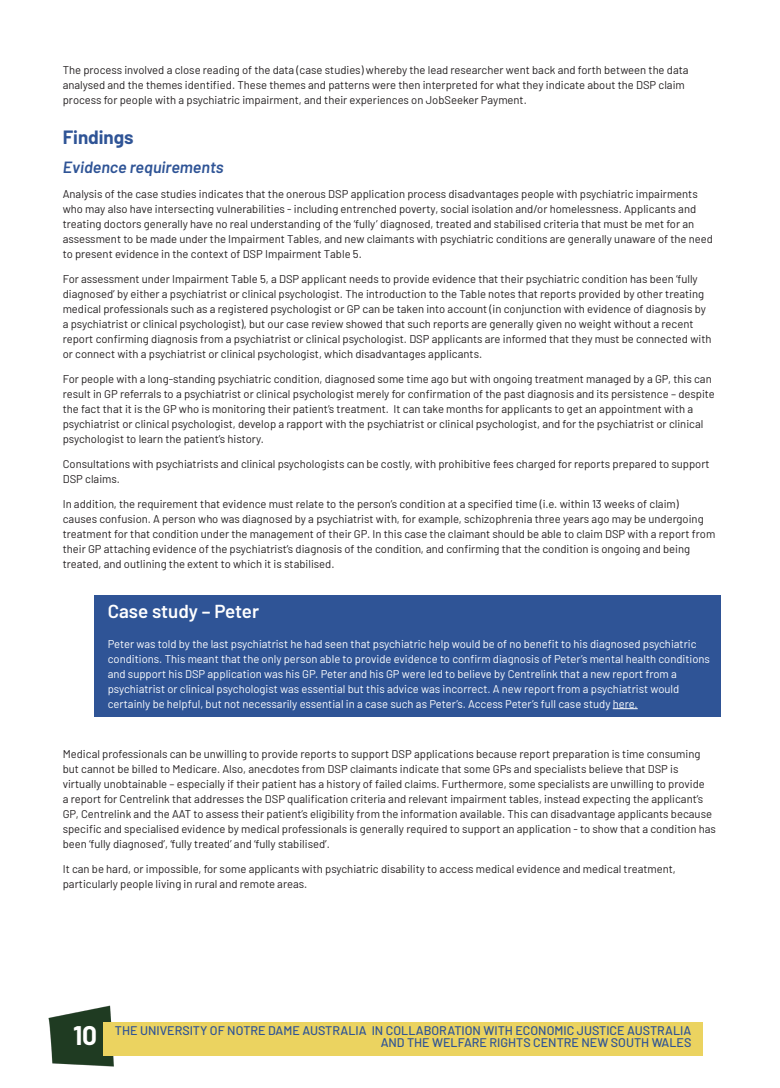
<style>
.page{position:relative;width:780px;height:1088px;background:#fff}
.page>*{position:absolute;margin:0;border:0;box-sizing:border-box;transform-origin:0 0}
.t1{font:600 18.75px "Barlow";color:#fff}
.t2{font:700 18.75px "Barlow";color:#2f5496}
.t3{font:italic 600 16.25px "Barlow";color:#2f5496}
.t4{font:500 12.5px/12.5px "Barlow";color:#2f5496;text-align:right}
.t5{font:11.25px/15px "Barlow";color:#231f20}
.t6{font:11.25px/15px "Barlow";color:#fff}
.s1{font-weight:700;font-size:26.25px;color:#fff}
</style>
<div class="page">
<div style="left:685px;top:1022px;width:17px;height:34px;background:#ebd360"></div>
<img style="left:48px;top:1005px;width:66px;height:62px">
<div style="left:103px;top:1022px;width:588px;height:34px;background:#ebd360"></div>
<div style="left:95px;top:595px;width:625px;height:122px;background:#2f5496"></div>
<svg style="left:612px;top:708px;width:25px;height:1px"></svg>
<p class="t5" style="left:63px;top:62px;width:627px">The process involved a close reading of the data (case studies) whereby the lead researcher went back and forth between the data analysed and the themes identified. These themes and patterns were then interpreted for what they indicate about the DSP claim process for people with a psychiatric impairment, and their experiences on JobSeeker Payment.</p>
<p class="t2" style="left:63px;top:123px;width:72px">Findings</p>
<p class="t3" style="left:63px;top:155px;width:162px">Evidence requirements</p>
<p class="t5" style="left:63px;top:185px;width:651px">Analysis of the case studies indicates that the onerous DSP application process disadvantages people with psychiatric impairments who may also have intersecting vulnerabilities - including entrenched poverty, social isolation and/or homelessness. Applicants and treating doctors generally have no real understanding of the ‘fully’ diagnosed, treated and stabilised criteria that must be met for an assessment to be made under the Impairment Tables, and new claimants with psychiatric conditions are generally unaware of the need to present evidence in the context of DSP Impairment Table 5.</p>
<p class="t5" style="left:63px;top:270px;width:650px">For assessment under Impairment Table 5, a DSP applicant needs to provide evidence that their psychiatric condition has been ‘fully diagnosed’ by either a psychiatrist or clinical psychologist. The introduction to the Table notes that reports provided by other treating medical professionals such as a registered psychologist or GP can be taken into account (in conjunction with evidence of diagnosis by a psychiatrist or clinical psychologist), but our case review showed that such reports are generally given no weight without a recent report confirming diagnosis from a psychiatrist or clinical psychologist. DSP applicants are informed that they must be connected with or connect with a psychiatrist or clinical psychologist, which disadvantages applicants.</p>
<p class="t5" style="left:63px;top:370px;width:653px">For people with a long-standing psychiatric condition, diagnosed some time ago but with ongoing treatment managed by a GP, this can result in GP referrals to a psychiatrist or clinical psychologist merely for confirmation of the past diagnosis and its persistence – despite the fact that it is the GP who is monitoring their patient’s treatment. It can take months for applicants to get an appointment with a psychiatrist or clinical psychologist, develop a rapport with the psychiatrist or clinical psychologist, and for the psychiatrist or clinical psychologist to learn the patient’s history.</p>
<p class="t5" style="left:63px;top:455px;width:648px">Consultations with psychiatrists and clinical psychologists can be costly, with prohibitive fees charged for reports prepared to support<br>DSP claims.</p>
<p class="t5" style="left:63px;top:495px;width:654px">In addition, the requirement that evidence must relate to the person’s condition at a specified time (i.e. within 13 weeks of claim) causes confusion. A person who was diagnosed by a psychiatrist with, for example, schizophrenia three years ago may be undergoing treatment for that condition under the management of their GP. In this case the claimant should be able to claim DSP with a report from their GP attaching evidence of the psychiatrist’s diagnosis of the condition, and confirming that the condition is ongoing and being treated, and outlining the extent to which it is stabilised.</p>
<p class="t1" style="left:108px;top:597px;width:153px">Case study – Peter</p>
<p class="t6" style="left:108px;top:635px;width:603px">Peter was told by the last psychiatrist he had seen that psychiatric help would be of no benefit to his diagnosed psychiatric conditions. This meant that the only person able to provide evidence to confirm diagnosis of Peter’s mental health conditions and support his DSP application was his GP. Peter and his GP were led to believe by Centrelink that a new report from a psychiatrist or clinical psychologist was essential but this advice was incorrect. A new report from a psychiatrist would certainly be helpful, but not necessarily essential in a case such as Peter’s. Access Peter’s full case study here.</p>
<p class="t5" style="left:63px;top:745px;width:654px">Medical professionals can be unwilling to provide reports to support DSP applications because report preparation is time consuming but cannot be billed to Medicare. Also, anecdotes from DSP claimants indicate that some GPs and specialists believe that DSP is virtually unobtainable – especially if their patient has a history of failed claims. Furthermore, some specialists are unwilling to provide<br>a report for Centrelink that addresses the DSP qualification criteria and relevant impairment tables, instead expecting the applicant’s GP, Centrelink and the AAT to assess their patient’s eligibility from the information available. This can disadvantage applicants because specific and specialised evidence by medical professionals is generally required to support an application - to show that a condition has been ‘fully diagnosed’, ‘fully treated’ and ‘fully stabilised’.</p>
<p class="t5" style="left:63px;top:860px;width:614px">It can be hard, or impossible, for some applicants with psychiatric disability to access medical evidence and medical treatment, particularly people living in rural and remote areas.</p>
<p class="t4" style="left:73px;top:1023px;width:620px"><span class="s1">10</span> THE UNIVERSITY OF NOTRE DAME AUSTRALIA IN COLLABORATION WITH ECONOMIC JUSTICE AUSTRALIA<br>AND THE WELFARE RIGHTS CENTRE NEW SOUTH WALES</p>
</div>
